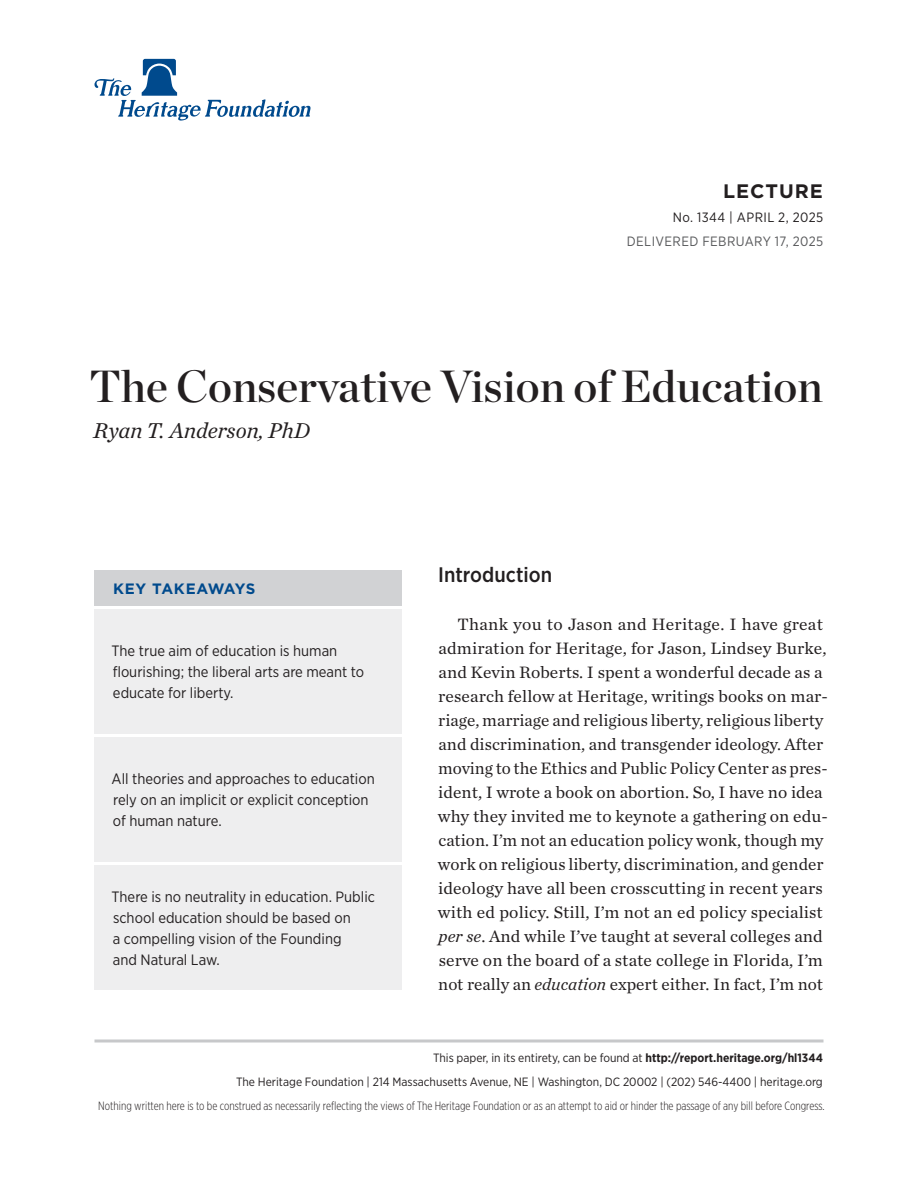
<style>
.page{position:relative;width:918px;height:1188px;background:#fff}
.page>*{position:absolute;margin:0;border:0;box-sizing:border-box;transform-origin:0 0}
.Paper_Title{font:45px "Chronicle Display Semi";color:#231f20}
.Byline{font:italic 22.5px "Chronicle Text G1";color:#231f20}
.Body_Text___H1{font:500 21px "Gotham Narrow";color:#231f20}
.t1{font:700 19.5px "Gotham";letter-spacing:.05em;color:#231f20}
.Body_Text{font:17.25px/24px "Chronicle Text G1";letter-spacing:.005em;color:#231f20}
.Key_Takeaways{font:15px/21px "Gotham Narrow";color:#231f20}
.Key_Takeaways___HEADER{font:700 15px "Gotham";letter-spacing:.03em;color:#004a8d}
.t2{font:13.5px "Gotham Narrow";letter-spacing:.03em;color:#57585a}
.t3{font:13.5px "Gotham Narrow";letter-spacing:.03em;color:#231f20}
.t4{font:12px/24px "Gotham Narrow";color:#231f20;text-align:right}
.t5{font:300 12px "Gotham X Narrow";color:#231f20}
.s1{font-style:italic}
.s2{font-weight:700}
</style>
<div class="page">
<hr style="left:94px;top:1040px;width:730px;height:2px;background:#c7c8ca">
<svg style="left:94px;top:59px;width:216px;height:62px"></svg>
<div style="left:94px;top:609px;width:308px;height:125px;background:#eeeeef"></div>
<div style="left:94px;top:570px;width:308px;height:36px;background:#d1d2d4"></div>
<div style="left:94px;top:737px;width:308px;height:125px;background:#eeeeef"></div>
<div style="left:94px;top:865px;width:308px;height:125px;background:#eeeeef"></div>
<p class="t1" style="left:723px;top:178px;width:101px">LECTURE</p>
<p class="t3" style="left:673px;top:209px;width:152px">No. 1344 | April 2, 2025</p>
<p class="t2" style="left:627px;top:233px;width:198px">DELIVERED FEBRUARY 17, 2025</p>
<p class="Paper_Title" style="left:90px;top:351px;width:735px">The Conservative Vision of Education</p>
<p class="Byline" style="left:93px;top:413px;width:218px">Ryan T. Anderson, PhD</p>
<p class="Key_Takeaways___HEADER" style="left:113px;top:579px;width:144px">KEY TAKEAWAYS</p>
<p class="Key_Takeaways" style="left:112px;top:640px;width:254px">The true aim of education is human flourishing; the liberal arts are meant to educate for liberty.</p>
<p class="Key_Takeaways" style="left:112px;top:768px;width:265px">All theories and approaches to education rely on an implicit or explicit conception of human nature.</p>
<p class="Key_Takeaways" style="left:112px;top:886px;width:265px">There is no neutrality in education. Public school education should be based on<br>a compelling vision of the Founding<br>and Natural Law.</p>
<p class="Body_Text___H1" style="left:438px;top:561px;width:115px">Introduction</p>
<p class="Body_Text" style="left:438px;top:611px;width:391px;text-indent:20px">Thank you to Jason and Heritage. I have great admiration for Heritage, for Jason, Lindsey Burke, and Kevin Roberts. I spent a wonderful decade as a research fellow at Heritage, writings books on mar&shy;riage, marriage and religious liberty, religious liberty and discrimination, and transgender ideology. After moving to the Ethics and Public Policy Center as pres&shy;ident, I wrote a book on abortion. So, I have no idea why they invited me to keynote a gathering on edu&shy;cation. I’m not an education policy wonk, though my work on religious liberty, discrimination, and gender ideology have all been crosscutting in recent years with ed policy. Still, I’m not an ed policy specialist <span class="s1">per se</span>. And while I’ve taught at several colleges and serve on the board of a state college in Florida, I’m not really an <span class="s1">education</span> expert either. In fact, I’m not</p>
<p class="t4" style="left:236px;top:1046px;width:588px">This paper, in its entirety, can be found at <span class="s2">http://report.heritage.org/hl1344<br></span>The Heritage Foundation | 214 Massachusetts Avenue, NE | Washington, DC 20002 | (202) 546-4400 | heritage.org</p>
<p class="t5" style="left:98px;top:1099px;width:728px">Nothing written here is to be construed as necessarily reflecting the views of The Heritage Foundation or as an attempt to aid or hinder the passage of any bill before Congress.</p>
</div>
